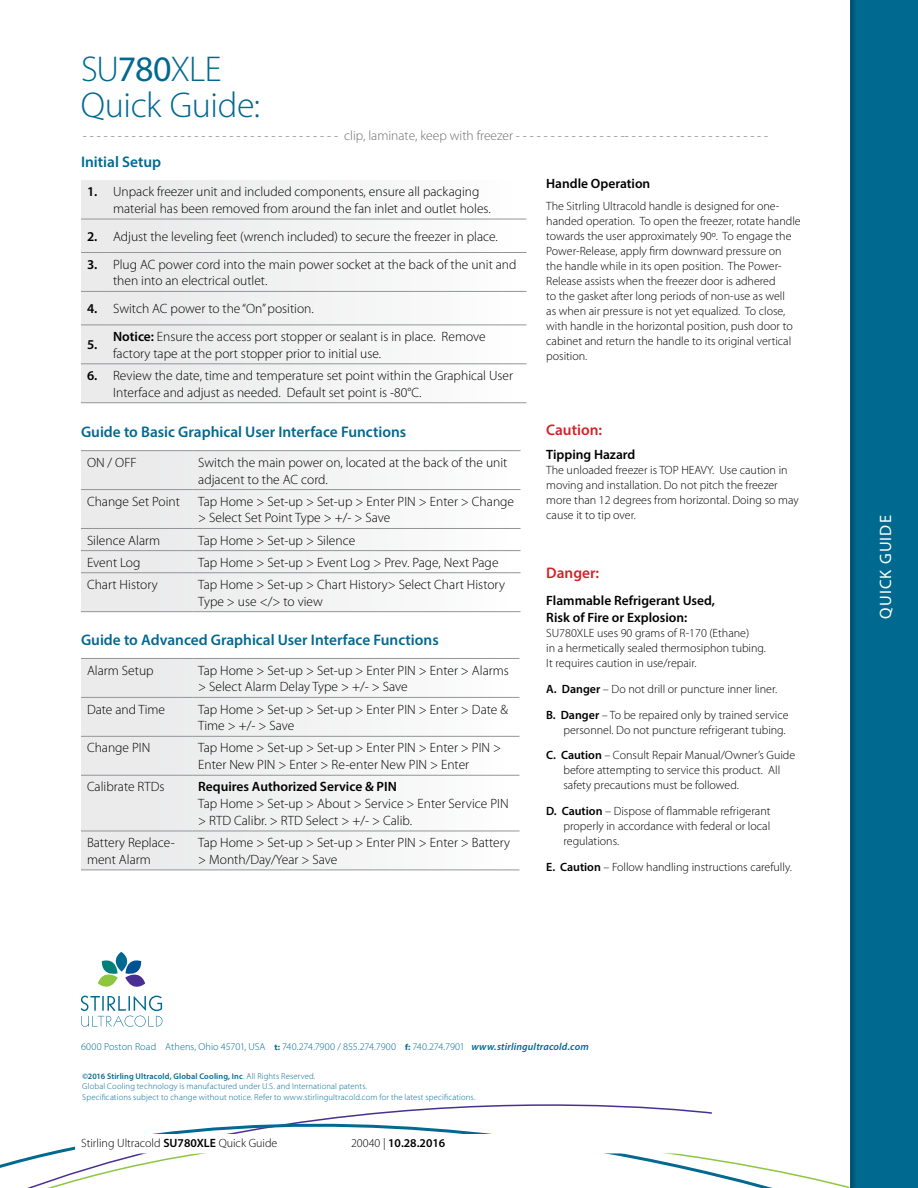
<style>
.page{position:relative;width:918px;height:1188px;background:#fff}
.page>*{position:absolute;margin:0;border:0;box-sizing:border-box;transform-origin:0 0}
.t1{font:300 36px/36px "Myriad Pro";letter-spacing:-.015em;color:#006990}
.t2{font:16.5px "Myriad Pro";letter-spacing:.065em;color:#fff}
.t3{font:600 15.3px "Myriad Pro";color:#006990}
.t4{font:600 15.3px "Myriad Pro";color:#d2232a}
.t5{font:300 13.5px/16.8px "Myriad Pro";color:#000}
.t6{font:600 13.5px/16.8px "Myriad Pro";color:#000}
.t7{font:300 13.5px "Myriad Pro";color:#6d6e71}
.t8{font:300 12px/15px "Myriad Pro";color:#000}
.t9{font:600 12px "Myriad Pro";color:#000}
.t10{font:300 10.2px "Myriad Pro";color:#006990}
.t11{font:300 8.7px/10.5px "Myriad Pro";letter-spacing:.015em;color:#006990}
.t12{font:600 8.25px "Myriad Pro";letter-spacing:.02em;color:#006990}
.s1{font-weight:400}
.s2{font-weight:600}
.s3{font-weight:700;font-size:8.7px}
.s4{font-weight:600;font-style:italic}
.s5{font-weight:300;font-size:8.7px}
.s6{font-weight:300}
</style>
<div class="page">
<div style="left:848px;top:0;width:70px;height:1188px;background:#006990"></div>
<div style="left:843px;top:0;width:15px;height:1188px;background:#000;opacity:.3"></div>
<div style="left:844px;top:0;width:6px;height:1188px;background:#fff"></div>
<svg style="left:0;top:1025px;width:855px;height:163px"></svg>
<div style="left:75px;top:1134px;width:750px;height:19px;background:#fff;border-radius:3px"></div>
<svg style="left:81px;top:180px;width:445px;height:222px"></svg>
<hr style="left:107px;top:219px;width:420px;height:1px;background:#939598">
<hr style="left:107px;top:252px;width:420px;height:1px;background:#939598">
<hr style="left:107px;top:291px;width:420px;height:1px;background:#939598">
<hr style="left:107px;top:325px;width:420px;height:1px;background:#939598">
<hr style="left:107px;top:364px;width:420px;height:1px;background:#939598">
<hr style="left:107px;top:402px;width:420px;height:1px;background:#939598">
<svg style="left:81px;top:219px;width:26px;height:1px"></svg>
<svg style="left:81px;top:252px;width:26px;height:1px"></svg>
<svg style="left:81px;top:291px;width:26px;height:1px"></svg>
<svg style="left:81px;top:325px;width:26px;height:1px"></svg>
<svg style="left:81px;top:364px;width:26px;height:1px"></svg>
<svg style="left:81px;top:402px;width:26px;height:1px"></svg>
<svg style="left:81px;top:451px;width:440px;height:160px"></svg>
<hr style="left:81px;top:450px;width:111px;height:1px;background:#939598">
<hr style="left:192px;top:450px;width:329px;height:1px;background:#939598">
<hr style="left:81px;top:489px;width:111px;height:1px;background:#939598">
<hr style="left:192px;top:489px;width:329px;height:1px;background:#939598">
<hr style="left:81px;top:528px;width:111px;height:1px;background:#939598">
<hr style="left:192px;top:528px;width:329px;height:1px;background:#939598">
<hr style="left:81px;top:550px;width:111px;height:1px;background:#939598">
<hr style="left:192px;top:550px;width:329px;height:1px;background:#939598">
<hr style="left:81px;top:572px;width:111px;height:1px;background:#939598">
<hr style="left:81px;top:611px;width:111px;height:1px;background:#939598">
<hr style="left:192px;top:572px;width:329px;height:1px;background:#939598">
<hr style="left:192px;top:611px;width:329px;height:1px;background:#939598">
<svg style="left:81px;top:659px;width:438px;height:211px"></svg>
<hr style="left:81px;top:658px;width:111px;height:1px;background:#939598">
<hr style="left:192px;top:658px;width:327px;height:1px;background:#939598">
<hr style="left:81px;top:697px;width:111px;height:1px;background:#939598">
<hr style="left:192px;top:697px;width:327px;height:1px;background:#939598">
<hr style="left:81px;top:736px;width:111px;height:1px;background:#939598">
<hr style="left:192px;top:736px;width:327px;height:1px;background:#939598">
<hr style="left:81px;top:775px;width:111px;height:1px;background:#939598">
<hr style="left:81px;top:831px;width:111px;height:1px;background:#939598">
<hr style="left:81px;top:870px;width:111px;height:1px;background:#939598">
<hr style="left:192px;top:775px;width:327px;height:1px;background:#939598">
<hr style="left:192px;top:831px;width:327px;height:1px;background:#939598">
<hr style="left:192px;top:870px;width:327px;height:1px;background:#939598">
<svg style="left:81px;top:952px;width:81px;height:75px"></svg>
<h1 class="t1" style="left:81px;top:52px;width:181px">SU<span class="s1">780</span>XLE<br>Quick Guide:</h1>
<p class="t7" style="left:83px;top:128px;width:687px">- - - - - - - - - - - - - - - - - - - - - - - - - - - - - - - - - - - - - clip, laminate, keep with freezer - - - - - - - - - - - - - - - -- - - - - - - - - - - - - - - - - - - - -</p>
<p class="t3" style="left:81px;top:152px;width:82px">Initial Setup</p>
<p class="t5" style="left:113px;top:184px;width:379px;text-indent:-26px"><span class="s2">1.</span> Unpack freezer unit and included components, ensure all packaging material has been removed from around the fan inlet and outlet holes.</p>
<p class="t5" style="left:87px;top:228px;width:412px"><span class="s2">2.</span> Adjust the leveling feet (wrench included) to secure the freezer in place.</p>
<p class="t5" style="left:113px;top:256px;width:405px;text-indent:-26px"><span class="s2">3.</span> Plug AC power cord into the main power socket at the back of the unit and then into an electrical outlet.</p>
<p class="t5" style="left:87px;top:301px;width:228px"><span class="s2">4.</span> Switch AC power to the “On” position.</p>
<p class="t6" style="left:87px;top:336px;width:12px">5.</p>
<p class="t5" style="left:113px;top:328px;width:374px"><span class="s2">Notice:</span> Ensure the access port stopper or sealant is in place. Remove factory tape at the port stopper prior to initial use.</p>
<p class="t5" style="left:113px;top:367px;width:402px;text-indent:-26px"><span class="s2">6.</span> Review the date, time and temperature set point within the Graphical User<br>Interface and adjust as needed. Default set point is -80°C.</p>
<p class="t3" style="left:81px;top:423px;width:327px">Guide to Basic Graphical User Interface Functions</p>
<p class="t5" style="left:87px;top:454px;width:51px">ON / OFF</p>
<p class="t5" style="left:198px;top:454px;width:311px">Switch the main power on, located at the back of the unit adjacent to the AC cord.</p>
<p class="t5" style="left:87px;top:493px;width:94px">Change Set Point</p>
<p class="t5" style="left:198px;top:493px;width:317px">Tap Home &gt; Set-up &gt; Set-up &gt; Enter PIN &gt; Enter &gt; Change &gt; Select Set Point Type &gt; +/- &gt; Save</p>
<p class="t5" style="left:87px;top:532px;width:75px">Silence Alarm</p>
<p class="t5" style="left:198px;top:532px;width:159px">Tap Home &gt; Set-up &gt; Silence</p>
<p class="t5" style="left:87px;top:554px;width:55px">Event Log</p>
<p class="t5" style="left:198px;top:554px;width:302px">Tap Home &gt; Set-up &gt; Event Log &gt; Prev. Page, Next Page</p>
<p class="t5" style="left:87px;top:576px;width:72px">Chart History</p>
<p class="t5" style="left:198px;top:576px;width:308px">Tap Home &gt; Set-up &gt; Chart History&gt; Select Chart History<br>Type &gt; use &lt;/&gt; to view</p>
<p class="t3" style="left:81px;top:630px;width:359px">Guide to Advanced Graphical User Interface Functions</p>
<p class="t5" style="left:87px;top:662px;width:68px">Alarm Setup</p>
<p class="t5" style="left:198px;top:662px;width:312px">Tap Home &gt; Set-up &gt; Set-up &gt; Enter PIN &gt; Enter &gt; Alarms &gt; Select Alarm Delay Type &gt; +/- &gt; Save</p>
<p class="t5" style="left:87px;top:701px;width:80px">Date and Time</p>
<p class="t5" style="left:198px;top:701px;width:311px">Tap Home &gt; Set-up &gt; Set-up &gt; Enter PIN &gt; Enter &gt; Date &amp;<br>Time &gt; +/- &gt; Save</p>
<p class="t5" style="left:87px;top:740px;width:65px">Change PIN</p>
<p class="t5" style="left:198px;top:740px;width:304px">Tap Home &gt; Set-up &gt; Set-up &gt; Enter PIN &gt; Enter &gt; PIN &gt;<br>Enter New PIN &gt; Enter &gt; Re-enter New PIN &gt; Enter</p>
<p class="t5" style="left:87px;top:779px;width:79px">Calibrate RTDs</p>
<p class="t6" style="left:198px;top:778px;width:200px">Requires Authorized Service &amp; PIN</p>
<p class="t5" style="left:198px;top:795px;width:312px">Tap Home &gt; Set-up &gt; About &gt; Service &gt; Enter Service PIN &gt; RTD Calibr. &gt; RTD Select &gt; +/- &gt; Calib.</p>
<p class="t5" style="left:87px;top:834px;width:89px">Battery Replace&shy;ment Alarm</p>
<p class="t5" style="left:198px;top:834px;width:313px">Tap Home &gt; Set-up &gt; Set-up &gt; Enter PIN &gt; Enter &gt; Battery &gt; Month/Day/Year &gt; Save</p>
<p class="t6" style="left:546px;top:175px;width:106px">Handle Operation</p>
<p class="t8" style="left:546px;top:199px;width:256px">The Sitrling Ultracold handle is designed for one&shy;handed operation. To open the freezer, rotate handle towards the user approximately 90º. To engage the Power-Release, apply firm downward pressure on<br>the handle while in its open position. The Power-Release assists when the freezer door is adhered<br>to the gasket after long periods of non-use as well<br>as when air pressure is not yet equalized. To close, with handle in the horizontal position, push door to cabinet and return the handle to its original vertical position.</p>
<p class="t4" style="left:546px;top:420px;width:57px">Caution:</p>
<p class="t6" style="left:546px;top:445px;width:91px">Tipping Hazard</p>
<p class="t8" style="left:546px;top:462px;width:254px">The unloaded freezer is TOP HEAVY. Use caution in moving and installation. Do not pitch the freezer more than 12 degrees from horizontal. Doing so may cause it to tip over.</p>
<p class="t4" style="left:546px;top:563px;width:54px">Danger:</p>
<p class="t6" style="left:546px;top:592px;width:170px">Flammable Refrigerant Used,<br>Risk of Fire or Explosion:</p>
<p class="t8" style="left:546px;top:626px;width:221px">SU780XLE uses 90 grams of R-170 (Ethane)<br>in a hermetically sealed thermosiphon tubing.<br>It requires caution in use/repair.</p>
<p class="t8" style="left:546px;top:676px;width:244px;line-height:25.8px"><span class="s2">A. Danger</span> – Do not drill or puncture inner liner.<br><span class="s2">B. Danger</span> – To be repaired only by trained service</p>
<p class="t8" style="left:546px;top:717px;width:251px;line-height:25.8px;text-indent:17px">personnel. Do not puncture refrigerant tubing.<br><span class="s2">C. Caution</span> – Consult Repair Manual/Owner’s Guide</p>
<p class="t8" style="left:564px;top:763px;width:218px">before attempting to service this product. All safety precautions must be followed.</p>
<p class="t8" style="left:564px;top:804px;width:208px;text-align:justify;text-indent:-17px"><span class="s2">D. Caution</span> – Dispose of flammable refrigerant properly in accordance with federal or local regulations.</p>
<p class="t8" style="left:546px;top:860px;width:247px"><span class="s2">E. Caution</span> – Follow handling instructions carefully.</p>
<p class="t10" style="left:81px;top:1041px;width:509px">6000 Poston Road Athens, Ohio 45701, USA <span class="s3">t:</span> 740.274.7900 / 855.274.7900 <span class="s3">f:</span> 740.274.7901 <span class="s4">www.stirlingultracold.com</span></p>
<p class="t12" style="left:82px;top:1071px;width:235px">©2016 Stirling Ultracold, Global Cooling, Inc<span class="s5">. All Rights Reserved.</span></p>
<p class="t11" style="left:82px;top:1081px;width:395px">Global Cooling technology is manufactured under U.S. and International patents.<br>Specifications subject to change without notice. Refer to www.stirlingultracold.com for the latest specifications.</p>
<p class="t8" style="left:81px;top:1136px;width:198px">Stirling Ultracold <span class="s2">SU780XLE</span> Quick Guide</p>
<p class="t9" style="left:351px;top:1136px;width:96px"><span class="s6">20040 |</span> 10.28.2016</p>
<p class="t2" style="left:875px;top:619px;width:105px;rotate:-90deg">QUICK GUIDE</p>
</div>
